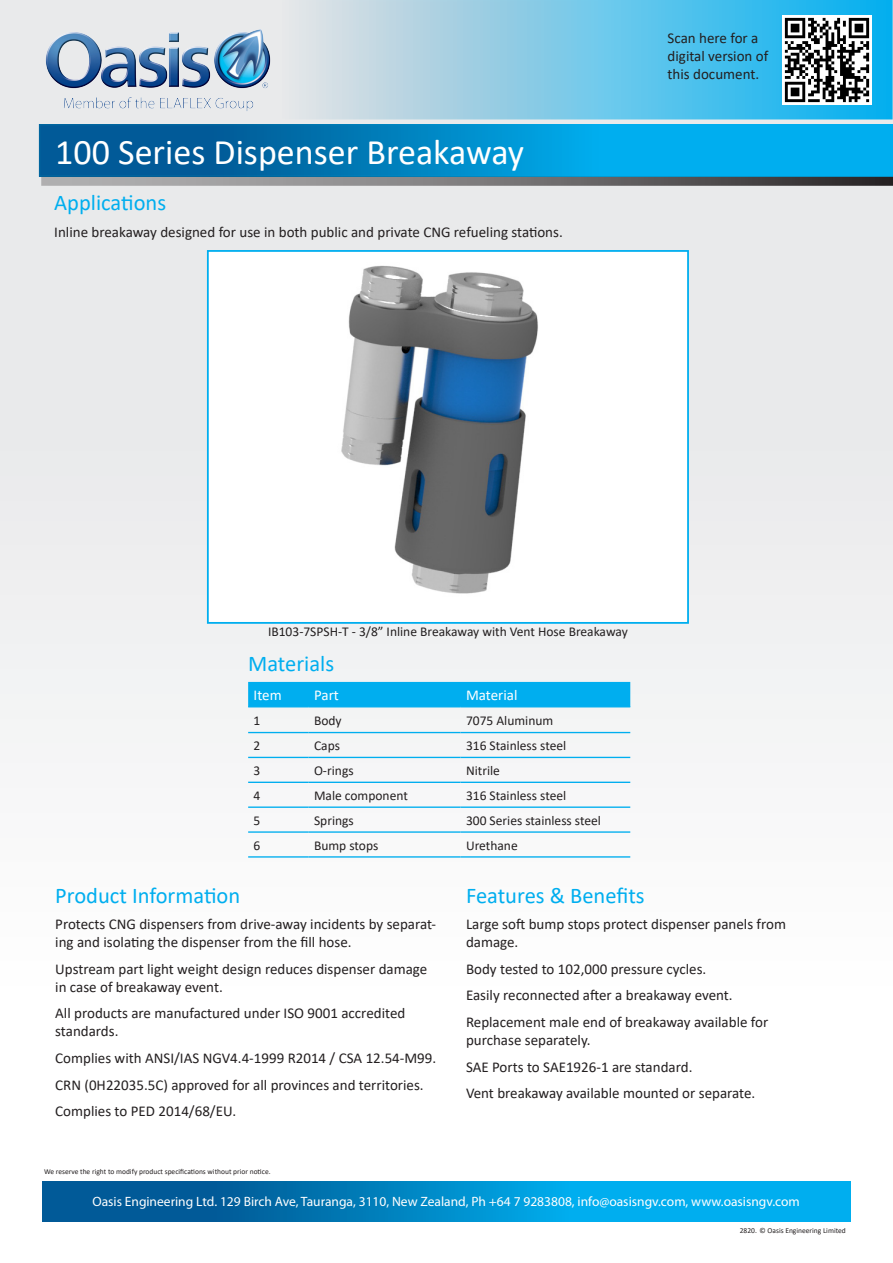
<style>
.page{position:relative;width:893px;height:1263px;background:#fff}
.page>*{position:absolute;margin:0;border:0;box-sizing:border-box;transform-origin:0 0}
.t1{font:36px "Calibri";color:#fff}
.t2{font:22.5px "Calibri";color:#00aeef}
.t3{font:15px/18px "Calibri";color:#231f20}
.t4{font:15px "Calibri";color:#fff}
.t5{font:13.5px "Calibri";color:#231f20}
.t6{font:13.5px "Myriad Pro";color:#fff}
.t7{font:7.5px "Calibri";color:#231f20}
</style>
<div class="page">
<div style="left:0;top:0;width:893px;height:1263px;background:linear-gradient(to right,#f4f5f6,#f4f6f7)"></div>
<svg style="left:42px;top:1181px;width:808px;height:40px;background:#0088c7"></svg>
<svg style="left:42px;top:127px;width:848px;height:47px;background:#0089c8"></svg>
<svg style="left:41px;top:177px;width:852px;height:9px;background:#7b797a"></svg>
<svg style="left:39px;top:3px;width:851px;height:113px;background:#8acde8"></svg>
<div style="left:36px;top:0;width:857px;height:119px;border:2px solid #fff"></div>
<img style="left:39px;top:23px;width:237px;height:96px">
<img style="left:782px;top:15px;width:90px;height:89px">
<div style="left:208px;top:251px;width:480px;height:372px;background:#fff"></div>
<img style="left:341px;top:265px;width:197px;height:329px">
<div style="left:207px;top:250px;width:482px;height:374px;border:2px solid #00aeef"></div>
<div style="left:248px;top:682px;width:382px;height:24px;background:#00aeef"></div>
<hr style="left:248px;top:706px;width:61px;height:1px;background:#00aeef">
<hr style="left:309px;top:706px;width:152px;height:1px;background:#00aeef">
<hr style="left:461px;top:706px;width:169px;height:1px;background:#00aeef">
<hr style="left:248px;top:732px;width:61px;height:1px;background:#00aeef">
<hr style="left:309px;top:732px;width:152px;height:1px;background:#00aeef">
<hr style="left:461px;top:732px;width:169px;height:1px;background:#00aeef">
<hr style="left:248px;top:757px;width:61px;height:1px;background:#00aeef">
<hr style="left:309px;top:757px;width:152px;height:1px;background:#00aeef">
<hr style="left:461px;top:757px;width:169px;height:1px;background:#00aeef">
<hr style="left:248px;top:782px;width:61px;height:1px;background:#00aeef">
<hr style="left:309px;top:782px;width:152px;height:1px;background:#00aeef">
<hr style="left:461px;top:782px;width:169px;height:1px;background:#00aeef">
<hr style="left:248px;top:806px;width:61px;height:2px;background:#00aeef">
<hr style="left:309px;top:806px;width:152px;height:2px;background:#00aeef">
<hr style="left:461px;top:806px;width:169px;height:2px;background:#00aeef">
<hr style="left:248px;top:831px;width:61px;height:2px;background:#00aeef">
<hr style="left:309px;top:831px;width:152px;height:2px;background:#00aeef">
<hr style="left:461px;top:831px;width:169px;height:2px;background:#00aeef">
<hr style="left:248px;top:856px;width:61px;height:2px;background:#00aeef">
<hr style="left:309px;top:856px;width:152px;height:2px;background:#00aeef">
<hr style="left:461px;top:856px;width:169px;height:2px;background:#00aeef">
<p class="t1" style="left:55px;top:127px;width:470px">100 Series Dispenser Breakaway</p>
<p class="t2" style="left:54px;top:187px;width:113px">Applications</p>
<p class="t3" style="left:54px;top:222px;width:510px">Inline breakaway designed for use in both public and private CNG refueling stations.</p>
<p class="t3" style="left:668px;top:29px;width:102px">Scan here for a digital version of this document.</p>
<p class="t5" style="left:268px;top:622px;width:361px">IB103-7SPSH-T - 3/8” Inline Breakaway with Vent Hose Breakaway</p>
<p class="t2" style="left:248px;top:647px;width:88px">Materials</p>
<p class="t4" style="left:254px;top:685px;width:30px">Item</p>
<p class="t4" style="left:314px;top:685px;width:26px">Part</p>
<p class="t4" style="left:466px;top:685px;width:53px">Material</p>
<p class="t5" style="left:254px;top:711px;width:8px">1</p>
<p class="t5" style="left:314px;top:711px;width:29px">Body</p>
<p class="t5" style="left:466px;top:711px;width:89px">7075 Aluminum</p>
<p class="t5" style="left:254px;top:736px;width:8px">2</p>
<p class="t5" style="left:314px;top:736px;width:27px">Caps</p>
<p class="t5" style="left:466px;top:736px;width:102px">316 Stainless steel</p>
<p class="t5" style="left:254px;top:761px;width:8px">3</p>
<p class="t5" style="left:314px;top:761px;width:41px">O-rings</p>
<p class="t5" style="left:466px;top:761px;width:35px">Nitrile</p>
<p class="t5" style="left:254px;top:786px;width:8px">4</p>
<p class="t5" style="left:314px;top:786px;width:95px">Male component</p>
<p class="t5" style="left:466px;top:786px;width:102px">316 Stainless steel</p>
<p class="t5" style="left:254px;top:811px;width:8px">5</p>
<p class="t5" style="left:314px;top:811px;width:41px">Springs</p>
<p class="t5" style="left:466px;top:811px;width:136px">300 Series stainless steel</p>
<p class="t5" style="left:254px;top:836px;width:8px">6</p>
<p class="t5" style="left:314px;top:836px;width:66px">Bump stops</p>
<p class="t5" style="left:466px;top:836px;width:53px">Urethane</p>
<p class="t2" style="left:55px;top:880px;width:186px">Product Information</p>
<p class="t3" style="left:55px;top:915px;width:382px">Protects CNG dispensers from drive-away incidents by separat&shy;ing and isolating the dispenser from the fill hose.</p>
<p class="t3" style="left:55px;top:959px;width:374px">Upstream part light weight design reduces dispenser damage in case of breakaway event.</p>
<p class="t3" style="left:55px;top:1004px;width:352px">All products are manufactured under ISO 9001 accredited standards.</p>
<p class="t3" style="left:55px;top:1049px;width:382px">Complies with ANSI/IAS NGV4.4-1999 R2014 / CSA 12.54-M99.</p>
<p class="t3" style="left:55px;top:1075px;width:370px">CRN (0H22035.5C) approved for all provinces and territories.</p>
<p class="t3" style="left:55px;top:1102px;width:182px">Complies to PED 2014/68/EU.</p>
<p class="t7" style="left:44px;top:1166px;width:228px">We reserve the right to modify product specifications without prior notice.</p>
<p class="t2" style="left:466px;top:880px;width:180px">Features &amp; Benefits</p>
<p class="t3" style="left:466px;top:915px;width:322px">Large soft bump stops protect dispenser panels from damage.</p>
<p class="t3" style="left:466px;top:959px;width:242px">Body tested to 102,000 pressure cycles.</p>
<p class="t3" style="left:466px;top:986px;width:268px">Easily reconnected after a breakaway event.</p>
<p class="t3" style="left:466px;top:1013px;width:304px">Replacement male end of breakaway available for purchase separately.</p>
<p class="t3" style="left:466px;top:1057px;width:228px">SAE Ports to SAE1926-1 are standard.</p>
<p class="t3" style="left:466px;top:1084px;width:291px">Vent breakaway available mounted or separate.</p>
<p class="t6" style="left:92px;top:1193px;width:709px">Oasis Engineering Ltd. 129 Birch Ave, Tauranga, 3110, New Zealand, Ph +64 7 9283808, info@oasisngv.com, www.oasisngv.com</p>
<p class="t7" style="left:740px;top:1225px;width:108px">2820. © Oasis Engineering Limited</p>
</div>
